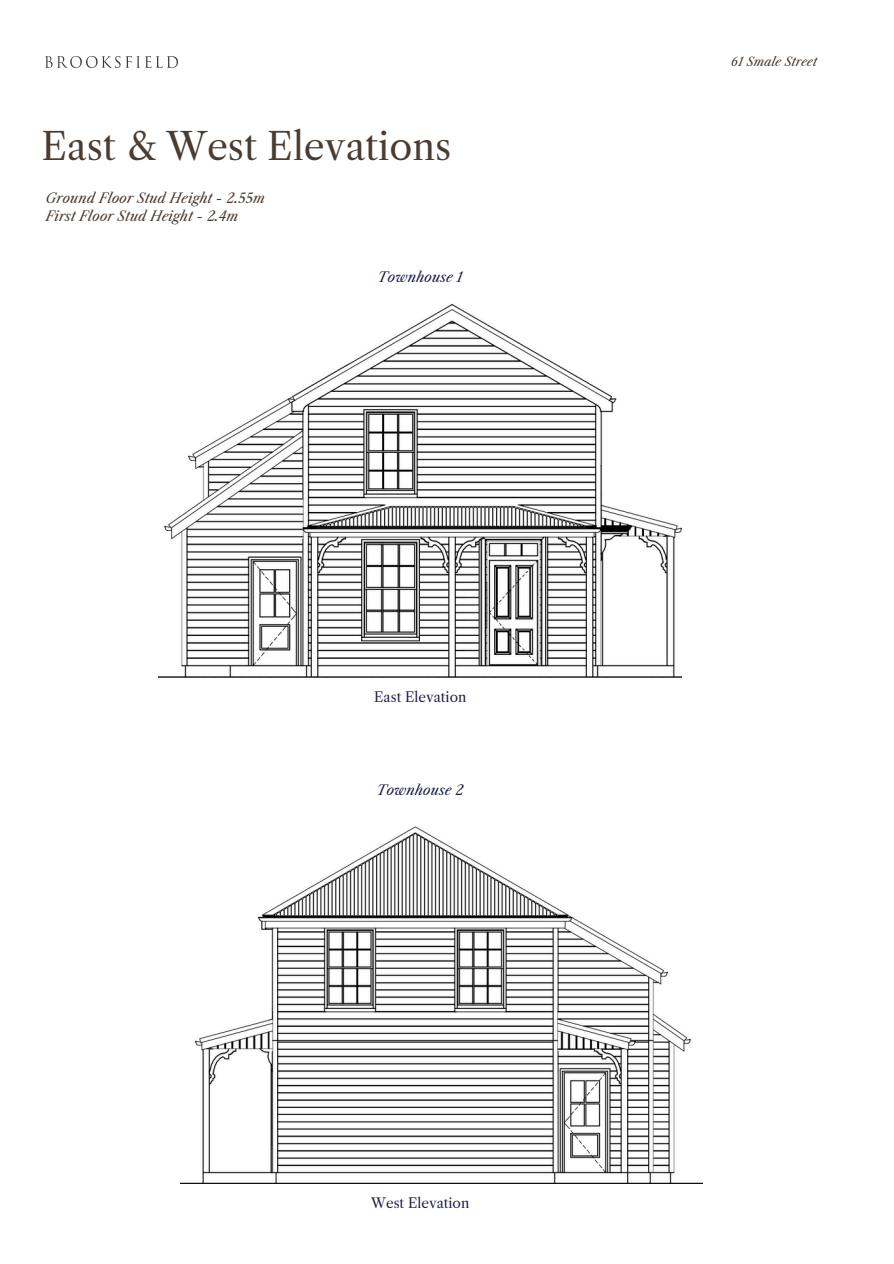
<style>
.page{position:relative;width:894px;height:1264px;background:#fff}
.page>*{position:absolute;margin:0;border:0;box-sizing:border-box;transform-origin:0 0}
.t1{font:37.2px "Libre Caslon Text";color:#4b3c31}
.t2{font:13.65px "Libre Caslon Text";color:#1c1d4b}
.t3{font:italic 13.65px "Libre Caslon Text";color:#1c1d4b}
.t4{font:italic 13.5px/18px "Libre Caslon Text";color:#4b3c31}
.t5{font:italic 12px "Libre Caslon Text";color:#4b3c31}
</style>
<div class="page">
<img style="left:46px;top:56px;width:131px;height:11px">
<img style="left:159px;top:304px;width:522px;height:373px">
<div style="left:107px;top:298px;width:119px;height:71px;background:#fff"></div>
<div style="left:667px;top:333px;width:108px;height:21px;background:#fff"></div>
<div style="left:111px;top:331px;width:120px;height:24px;background:#fff"></div>
<img style="left:180px;top:826px;width:522px;height:357px">
<p class="t1" style="left:41px;top:124px;width:411px">East &amp; West Elevations</p>
<p class="t4" style="left:46px;top:189px;width:221px">Ground Floor Stud Height - 2.55m<br>First Floor Stud Height - 2.4m</p>
<h2 class="t3" style="left:378px;top:268px;width:86px">Townhouse 1</h2>
<h2 class="t2" style="left:374px;top:689px;width:94px">East Elevation</h2>
<p class="t3" style="left:376px;top:782px;width:88px">Townhouse 2</p>
<h1 class="t2" style="left:371px;top:1194px;width:99px">West Elevation</h1>
<h2 class="t5" style="left:731px;top:54px;width:87px">61 Smale Street</h2>
</div>
